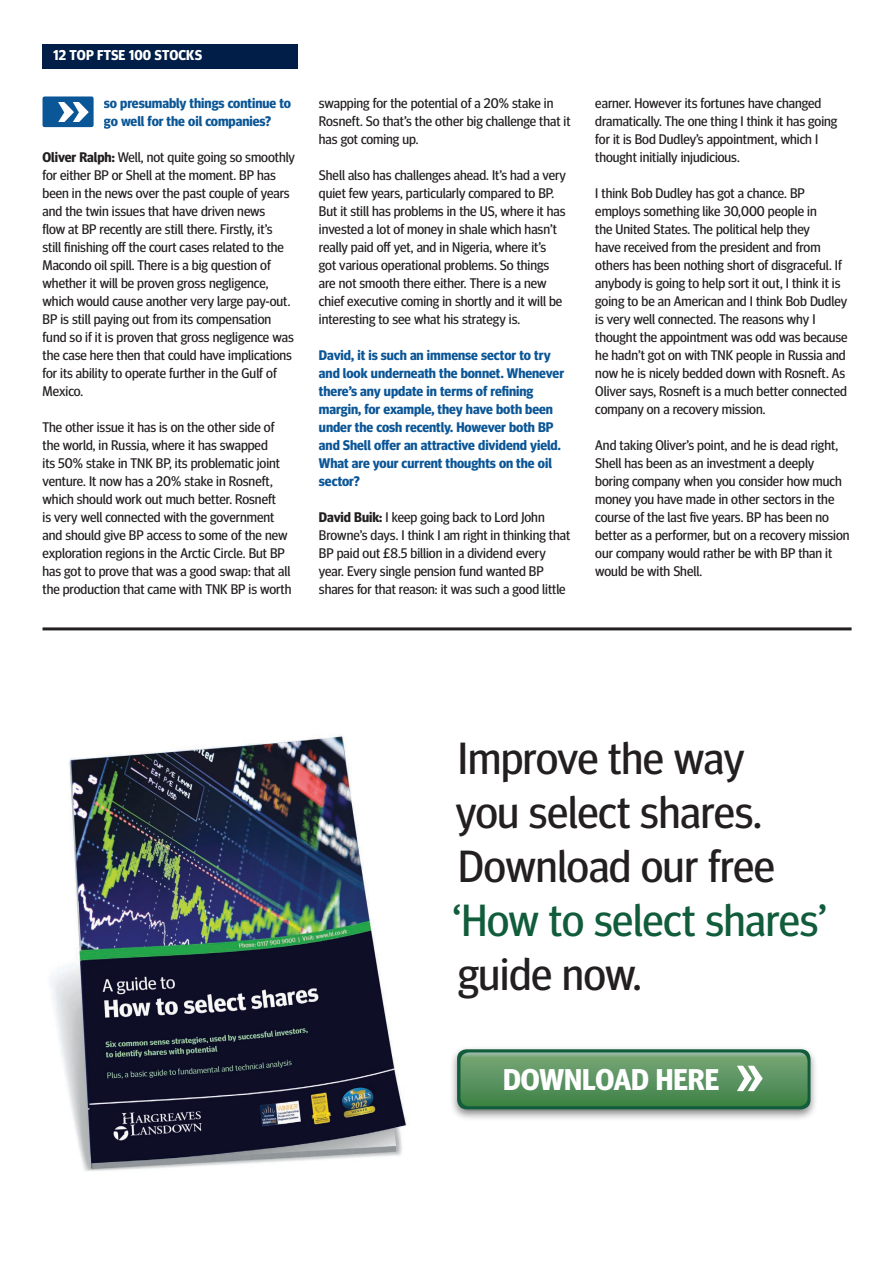
<style>
.page{position:relative;width:893px;height:1263px;background:#fff}
.page>*{position:absolute;margin:0;border:0;box-sizing:border-box;transform-origin:0 0}
.t1{font:900 57px "Meta Serif OT";color:#fff}
.t2{font:700 57px "Arial";color:#fff}
.t3{font:45px/54px "Meta Headline OT";color:#231f20}
.t4{font:45px/54px "Meta Headline OT";color:#115c3b}
.t5{font:700 30px "Meta Headline OT";color:#fff}
.t6{font:700 14.25px "Meta Headline OT";letter-spacing:.01em;color:#fff}
.t7{font:13.95px/18px "Meta Headline OT";color:#231f20}
.t8{font:700 13.95px/18px "Meta Headline OT";color:#0b5696}
.s1{font-weight:700}
.s2{color:#231f20}
</style>
<div class="page">
<div style="left:43px;top:44px;width:255px;height:24px;background:#001e48"></div>
<div style="left:43px;top:96px;width:51px;height:31px;background:#0b5696;border-radius:2px"></div>
<hr style="left:43px;top:627px;width:809px;height:3px;background:#231f20">
<img style="left:50px;top:734px;width:357px;height:437px">
<div style="left:449px;top:1045px;width:370px;height:77px;background:#231f20;opacity:.54"></div>
<div style="left:457px;top:1049px;width:353px;height:60px;background:#115c3b;border-radius:9px"></div>
<svg style="left:460px;top:1052px;width:347px;height:58px;background:#599160"></svg>
<p class="t6" style="left:53px;top:46px;width:150px">12 TOP FTSE 100 STOCKS</p>
<p class="t1" style="left:54px;top:77px;width:39px">»</p>
<p class="t8" style="left:104px;top:94px;width:189px">so presumably things continue to go well for the oil companies?</p>
<p class="t7" style="left:43px;top:148px;width:254px"><span class="s1">Oliver Ralph:</span> Well, not quite going so smoothly for either BP or Shell at the moment. BP has been in the news over the past couple of years and the twin issues that have driven news<br>flow at BP recently are still there. Firstly, it’s<br>still finishing off the court cases related to the Macondo oil spill. There is a big question of whether it will be proven gross negligence, which would cause another very large pay-out.<br>BP is still paying out from its compensation fund so if it is proven that gross negligence was the case here then that could have implications for its ability to operate further in the Gulf of Mexico.</p>
<p class="t7" style="left:43px;top:418px;width:250px">The other issue it has is on the other side of the world, in Russia, where it has swapped<br>its 50% stake in TNK BP, its problematic joint venture. It now has a 20% stake in Rosneft, which should work out much better. Rosneft<br>is very well connected with the government and should give BP access to some of the new exploration regions in the Arctic Circle. But BP has got to prove that was a good swap: that all the production that came with TNK BP is worth</p>
<p class="t7" style="left:319px;top:94px;width:253px">swapping for the potential of a 20% stake in<br>Rosneft. So that’s the other big challenge that it has got coming up.</p>
<p class="t7" style="left:319px;top:166px;width:249px">Shell also has challenges ahead. It’s had a very quiet few years, particularly compared to BP.<br>But it still has problems in the US, where it has invested a lot of money in shale which hasn’t really paid off yet, and in Nigeria, where it’s got various operational problems. So things are not smooth there either. There is a new chief executive coming in shortly and it will be interesting to see what his strategy is.</p>
<p class="t8" style="left:319px;top:346px;width:247px">David, it is such an immense sector to try and look underneath the bonnet. Whenever there’s any update in terms of refining margin, for example, they have both been under the cosh recently. However both BP and Shell offer an attractive dividend yield.<br>What are your current thoughts on the oil sector?</p>
<p class="t7" style="left:319px;top:508px;width:253px"><span class="s1">David Buik:</span> I keep going back to Lord John Browne’s days. I think I am right in thinking that BP paid out £8.5 billion in a dividend every year. Every single pension fund wanted BP shares for that reason: it was such a good little</p>
<p class="t7" style="left:595px;top:94px;width:243px">earner. However its fortunes have changed dramatically. The one thing I think it has going for it is Bod Dudley’s appointment, which I thought initially injudicious.</p>
<p class="t7" style="left:595px;top:184px;width:254px">I think Bob Dudley has got a chance. BP employs something like 30,000 people in<br>the United States. The political help they<br>have received from the president and from others has been nothing short of disgraceful. If anybody is going to help sort it out, I think it is going to be an American and I think Bob Dudley is very well connected. The reasons why I thought the appointment was odd was because he hadn’t got on with TNK people in Russia and now he is nicely bedded down with Rosneft. As Oliver says, Rosneft is a much better connected company on a recovery mission.</p>
<p class="t7" style="left:595px;top:436px;width:256px">And taking Oliver’s point, and he is dead right, Shell has been as an investment a deeply boring company when you consider how much money you have made in other sectors in the course of the last five years. BP has been no better as a performer, but on a recovery mission our company would rather be with BP than it would be with Shell.</p>
<p class="t3" style="left:456px;top:731px;width:321px">Improve the way you select shares.<br>Download our free</p>
<p class="t4" style="left:452px;top:893px;width:377px">‘How to select shares’ <span class="s2">guide now.</span></p>
<p class="t5" style="left:503px;top:1061px;width:218px">DOWNLOAD HERE</p>
<p class="t2" style="left:734px;top:1035px;width:33px">»</p>
</div>
